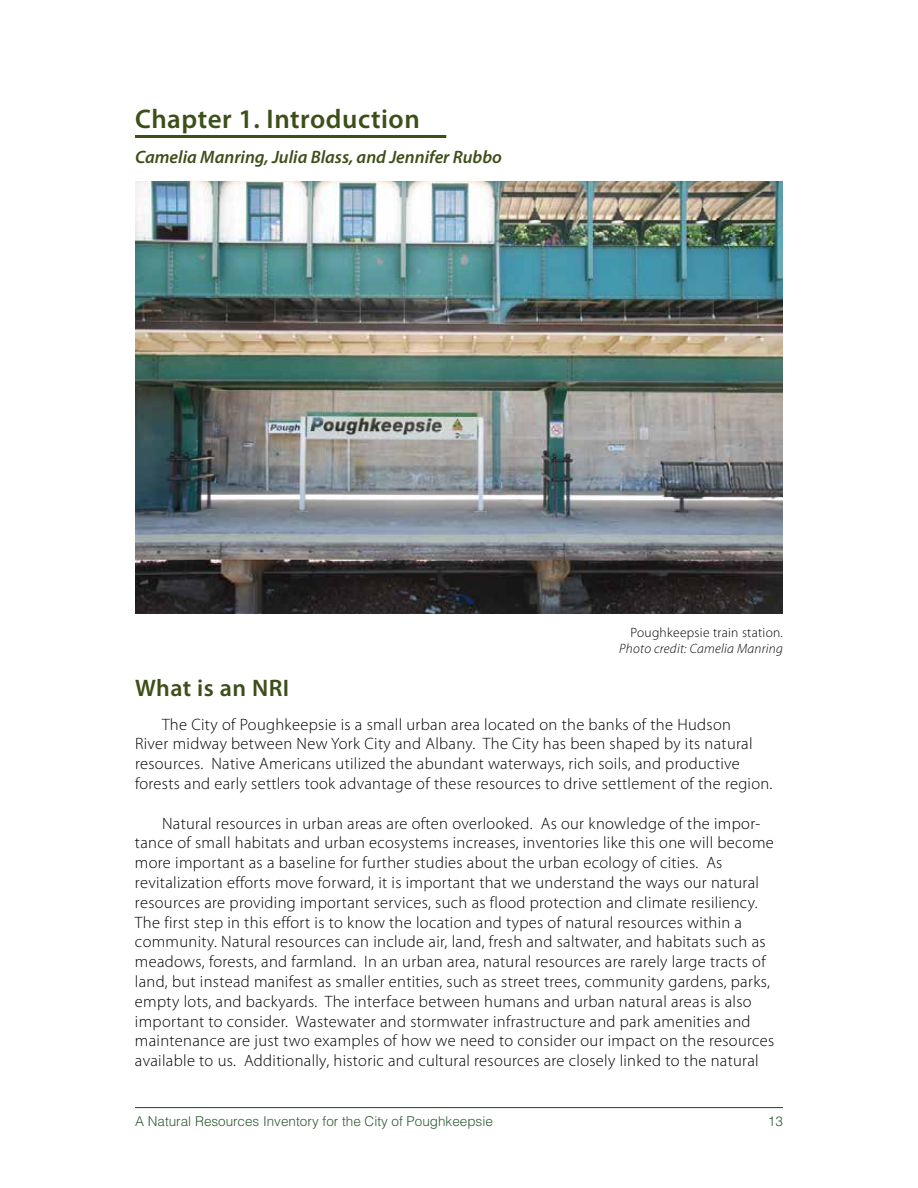
<style>
.page{position:relative;width:918px;height:1188px;background:#fff}
.page>*{position:absolute;margin:0;border:0;box-sizing:border-box;transform-origin:0 0}
.t1{font:600 27px "Myriad Pro";letter-spacing:.02em;color:#3c4f19}
.t2{font:600 24px "Myriad Pro";letter-spacing:.02em;color:#3c4f19}
.t3{font:italic 600 18px "Myriad Pro";color:#3c4f19}
.t4{font:300 16.5px/19.8px "Myriad Pro";letter-spacing:.02em;color:#000}
.t5{font:300 13.5px "Helvetica LT Std";color:#2f5c32}
.t6{font:italic 300 13.5px "Myriad Pro";letter-spacing:.02em;color:#000}
.t7{font:300 13.5px "Myriad Pro";letter-spacing:.02em;color:#000}
</style>
<div class="page">
<hr style="left:135px;top:1107px;width:648px;height:1px;background:#2f5c32">
<hr style="left:135px;top:135px;width:311px;height:3px;background:#3c4f19">
<img style="left:135px;top:181px;width:648px;height:432px">
<h1 class="t1" style="left:135px;top:102px;width:286px">Chapter 1. Introduction</h1>
<p class="t3" style="left:135px;top:146px;width:369px">Camelia Manring, Julia Blass, and Jennifer Rubbo</p>
<p class="t7" style="left:630px;top:624px;width:154px">Poughkeepsie train station.</p>
<p class="t6" style="left:619px;top:641px;width:165px">Photo credit: Camelia Manring</p>
<h2 class="t2" style="left:135px;top:673px;width:156px">What is an NRI</h2>
<p class="t4" style="left:135px;top:714px;width:639px;text-indent:27px">The City of Poughkeepsie is a small urban area located on the banks of the Hudson<br>River midway between New York City and Albany. The City has been shaped by its natural resources. Native Americans utilized the abundant waterways, rich soils, and productive forests and early settlers took advantage of these resources to drive settlement of the region.</p>
<p class="t4" style="left:135px;top:813px;width:641px;text-indent:27px">Natural resources in urban areas are often overlooked. As our knowledge of the impor&shy;tance of small habitats and urban ecosystems increases, inventories like this one will become more important as a baseline for further studies about the urban ecology of cities. As revitalization efforts move forward, it is important that we understand the ways our natural resources are providing important services, such as flood protection and climate resiliency.<br>The first step in this effort is to know the location and types of natural resources within a community. Natural resources can include air, land, fresh and saltwater, and habitats such as meadows, forests, and farmland. In an urban area, natural resources are rarely large tracts of land, but instead manifest as smaller entities, such as street trees, community gardens, parks, empty lots, and backyards. The interface between humans and urban natural areas is also important to consider. Wastewater and stormwater infrastructure and park amenities and maintenance are just two examples of how we need to consider our impact on the resources available to us. Additionally, historic and cultural resources are closely linked to the natural</p>
<p class="t5" style="left:135px;top:1112px;width:359px">A Natural Resources Inventory for the City of Poughkeepsie</p>
<p class="t5" style="left:768px;top:1112px;width:17px">13</p>
</div>
